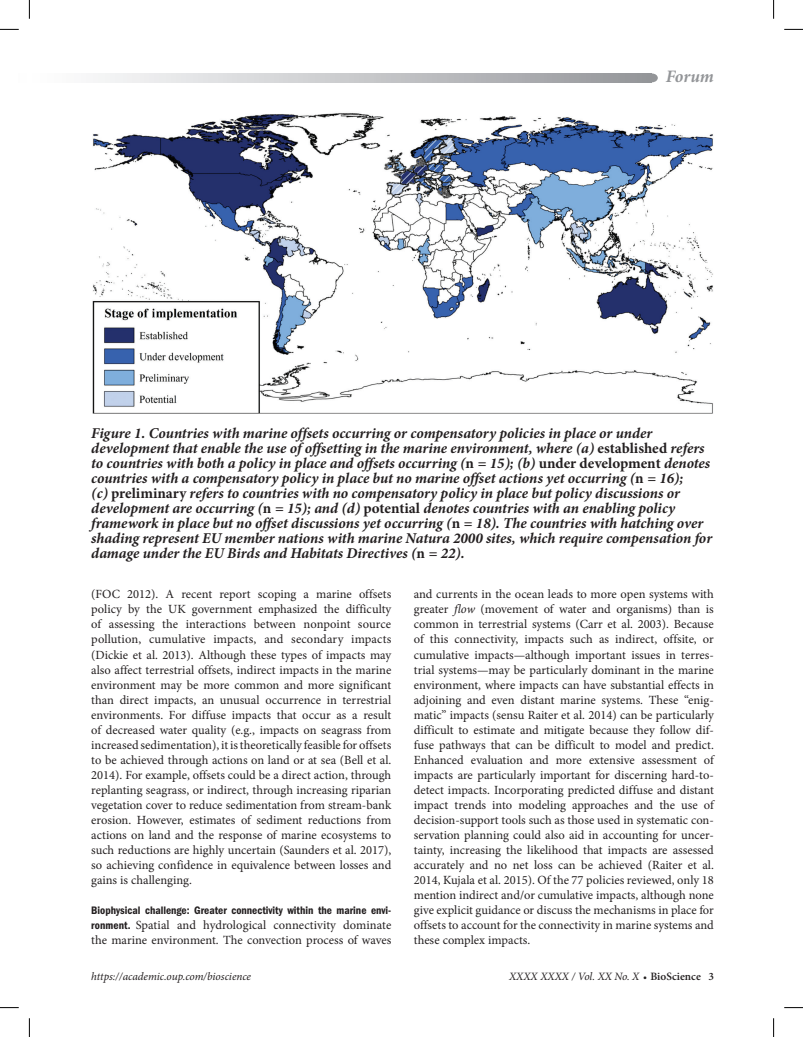
<style>
.page{position:relative;width:803px;height:1037px;background:#fff}
.page>*{position:absolute;margin:0;border:0;box-sizing:border-box;transform-origin:0 0}
.RH{font:italic 700 17.5px "Minion Pro";letter-spacing:-.005em;color:#939598}
.FigCaption{font:italic 700 15px/15px "Minion Pro";letter-spacing:-.005em;color:#231f20}
.Para{font:12.5px/15px "Minion Pro";color:#231f20;text-align:justify}
.t1{font:italic 11.25px "Minion Pro";letter-spacing:-.005em;color:#231f20}
.t2{font:11.25px "ITC Franklin Gothic Std Dm Cd";color:#231f20}
.s1{font-style:normal}
.s2{font-family:"ITC Franklin Gothic Std Dm Cd";font-size:11.25px}
.s3{font-style:italic}
.s4{font-weight:600;font-style:normal;font-size:10px}
.s5{font-weight:600;font-style:normal}
</style>
<div class="page">
<svg style="left:98px;top:74px;width:551px;height:8px;background:#c5c6c8"></svg>
<div style="left:646px;top:74px;width:12px;height:8px;background:#939598;border-radius:50%"></div>
<img style="left:92px;top:113px;width:621px;height:300px">
<svg style="left:0;top:29px;width:19px;height:1px"></svg>
<svg style="left:784px;top:29px;width:19px;height:1px"></svg>
<svg style="left:0;top:1007px;width:19px;height:1px"></svg>
<svg style="left:784px;top:1007px;width:19px;height:1px"></svg>
<svg style="left:29px;top:0;width:1px;height:19px"></svg>
<svg style="left:29px;top:1018px;width:1px;height:19px"></svg>
<svg style="left:773px;top:0;width:1px;height:19px"></svg>
<svg style="left:773px;top:1018px;width:1px;height:19px"></svg>
<p class="RH" style="left:666px;top:64px;width:50px">Forum</p>
<p class="FigCaption" style="left:91px;top:425px;width:622px">Figure 1. Countries with marine offsets occurring or compensatory policies in place or under development that enable the use of offsetting in the marine environment, where (a) <span class="s1">established</span> refers to countries with both a policy in place and offsets occurring (<span class="s1">n</span> = 15); (b) <span class="s1">under development</span> denotes countries with a compensatory policy in place but no marine offset actions yet occurring (<span class="s1">n</span> = 16);<br>(c) <span class="s1">preliminary</span> refers to countries with no compensatory policy in place but policy discussions or development are occurring (<span class="s1">n</span> = 15); and (d) <span class="s1">potential</span> denotes countries with an enabling policy framework in place but no offset discussions yet occurring (<span class="s1">n</span> = 18). The countries with hatching over shading represent EU member nations with marine Natura 2000 sites, which require compensation for damage under the EU Birds and Habitats Directives (<span class="s1">n</span> = 22).</p>
<p class="Para" style="left:91px;top:587px;width:302px">(FOC 2012). A recent report scoping a marine offsets policy by the UK government emphasized the difficulty of assessing the interactions between nonpoint source pollution, cumulative impacts, and secondary impacts (Dickie et al. 2013). Although these types of impacts may also affect terrestrial offsets, indirect impacts in the marine environment may be more common and more significant than direct impacts, an unusual occurrence in terrestrial environments. For diffuse impacts that occur as a result of decreased water quality (e.g., impacts on seagrass from increased sedimentation), it is theoretically feasible for offsets to be achieved through actions on land or at sea (Bell et al.<br>2014). For example, offsets could be a direct action, through replanting seagrass, or indirect, through increasing riparian vegetation cover to reduce sedimentation from stream-bank erosion. However, estimates of sediment reductions from actions on land and the response of marine ecosystems to such reductions are highly uncertain (Saunders et al. 2017), so achieving confidence in equivalence between losses and gains is challenging.</p>
<h2 class="t2" style="left:91px;top:903px;width:302px">Biophysical challenge: Greater connectivity within the marine envi-</h2>
<h2 class="Para" style="left:91px;top:917px;width:302px"><span class="s2">ronment.</span> Spatial and hydrological connectivity dominate the marine environment. The convection process of waves</h2>
<h2 class="Para" style="left:414px;top:587px;width:302px">and currents in the ocean leads to more open systems with greater <span class="s3">flow</span> (movement of water and organisms) than is common in terrestrial systems (Carr et al. 2003). Because of this connectivity, impacts such as indirect, offsite, or cumulative impacts—although important issues in terres&shy;trial systems—may be particularly dominant in the marine environment, where impacts can have substantial effects in adjoining and even distant marine systems. These “enig&shy;matic” impacts (sensu Raiter et al. 2014) can be particularly difficult to estimate and mitigate because they follow dif&shy;fuse pathways that can be difficult to model and predict.<br>Enhanced evaluation and more extensive assessment of impacts are particularly important for discerning hard-to&shy;detect impacts. Incorporating predicted diffuse and distant impact trends into modeling approaches and the use of decision-support tools such as those used in systematic con&shy;servation planning could also aid in accounting for uncer&shy;tainty, increasing the likelihood that impacts are assessed accurately and no net loss can be achieved (Raiter et al.<br>2014, Kujala et al. 2015). Of the 77 policies reviewed, only 18 mention indirect and/or cumulative impacts, although none give explicit guidance or discuss the mechanisms in place for offsets to account for the connectivity in marine systems and these complex impacts.</h2>
<p class="t1" style="left:91px;top:968px;width:161px">https://academic.oup.com/bioscience</p>
<p class="t1" style="left:509px;top:968px;width:206px">XXXX XXXX / Vol. XX No. X <span class="s4">•</span> <span class="s5">BioScience 3</span></p>
</div>
